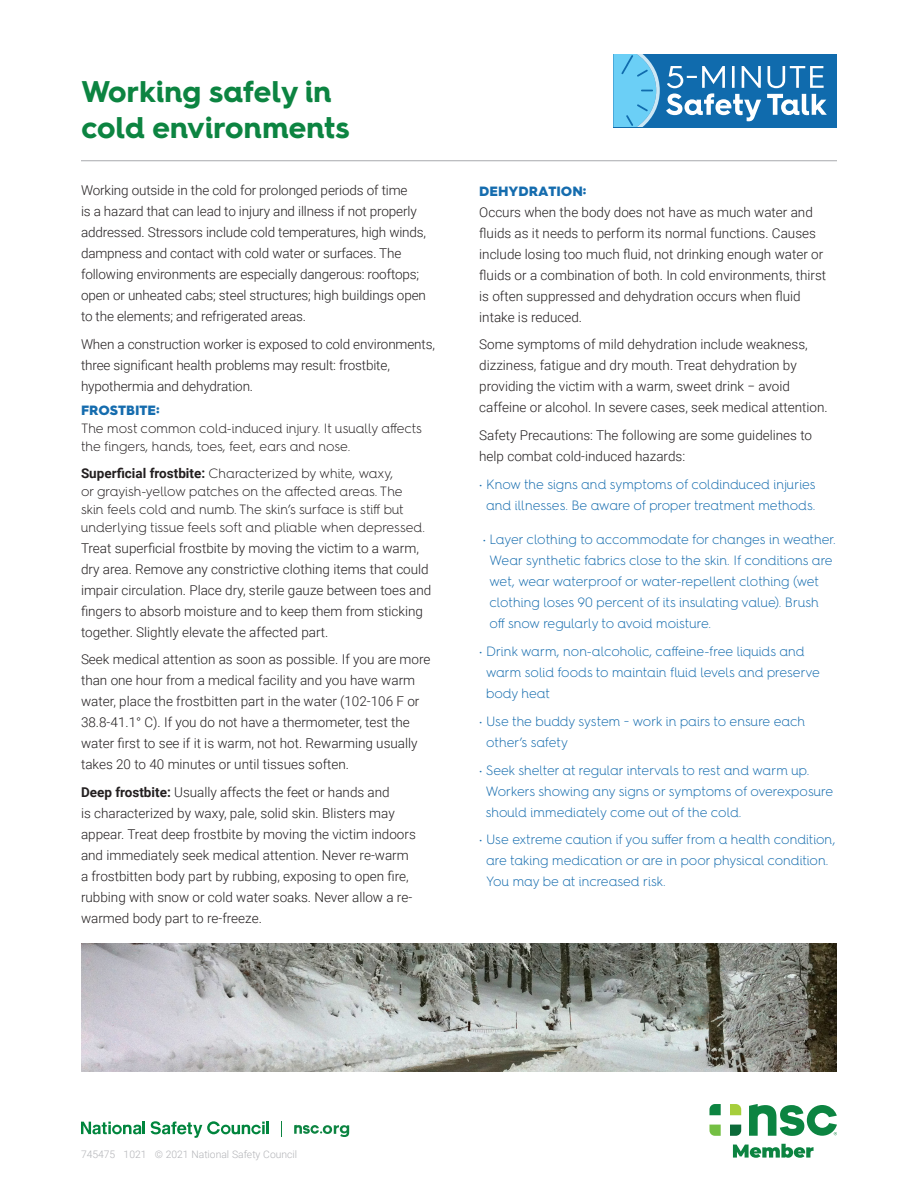
<style>
.page{position:relative;width:918px;height:1188px;background:#fff}
.page>*{position:absolute;margin:0;border:0;box-sizing:border-box;transform-origin:0 0}
.t1{font:700 30px/36px "Hurme Geometric Sans 4";letter-spacing:-.01em;color:#0c8441}
.t2{font:300 13.5px/21px "Roboto";color:#231f20}
.t3{font:300 13.5px/21px "Hurme Geometric Sans 4";letter-spacing:-.005em;color:#156cae}
.t4{font:300 13.5px/18px "Hurme Geometric Sans 4";color:#231f20}
.t5{font:900 13.5px "Hurme Geometric Sans 4";color:#156cae}
.t6{font:300 10.35px "Roboto";color:#b2b3b7}
.s1{font-family:"Roboto";font-weight:700}
.s2{font-weight:700}
</style>
<div class="page">
<svg style="left:709px;top:1104px;width:12px;height:11px"></svg>
<svg style="left:709px;top:1125px;width:12px;height:11px"></svg>
<svg style="left:730px;top:1104px;width:11px;height:11px"></svg>
<svg style="left:730px;top:1125px;width:11px;height:11px"></svg>
<svg style="left:749px;top:1104px;width:88px;height:32px"></svg>
<svg style="left:733px;top:1144px;width:81px;height:14px"></svg>
<svg style="left:151px;top:1121px;width:118px;height:17px"></svg>
<svg style="left:81px;top:1122px;width:64px;height:12px"></svg>
<svg style="left:294px;top:1125px;width:55px;height:12px"></svg>
<svg style="left:281px;top:1121px;width:1px;height:16px"></svg>
<hr style="left:81px;top:160px;width:756px;height:1px;background:#a8a9ad">
<div style="left:613px;top:54px;width:224px;height:73px;background:#106bad"></div>
<svg style="left:666px;top:66px;width:161px;height:55px"></svg>
<svg style="left:613px;top:54px;width:47px;height:73px"></svg>
<img style="left:81px;top:944px;width:756px;height:127px">
<p class="t1" style="left:81px;top:73px;width:270px">Working safely in cold environments</p>
<p class="t2" style="left:81px;top:179px;width:347px">Working outside in the cold for prolonged periods of time<br>is a hazard that can lead to injury and illness if not properly addressed. Stressors include cold temperatures, high winds, dampness and contact with cold water or surfaces. The following environments are especially dangerous: rooftops; open or unheated cabs; steel structures; high buildings open to the elements; and refrigerated areas.</p>
<p class="t2" style="left:81px;top:333px;width:356px">When a construction worker is exposed to cold environments, three significant health problems may result: frostbite, hypothermia and dehydration.</p>
<h1 class="t5" style="left:81px;top:401px;width:80px">FROSTBITE:</h1>
<p class="t4" style="left:81px;top:419px;width:343px">The most common cold-induced injury. It usually affects the fingers, hands, toes, feet, ears and nose.</p>
<p class="t4" style="left:81px;top:464px;width:345px"><span class="s1">Superficial frostbite:</span> Characterized by white, waxy,<br>or grayish-yellow patches on the affected areas. The skin feels cold and numb. The skin’s surface is stiff but underlying tissue feels soft and pliable when depressed.</p>
<p class="t2" style="left:81px;top:537px;width:352px">Treat superficial frostbite by moving the victim to a warm, dry area. Remove any constrictive clothing items that could impair circulation. Place dry, sterile gauze between toes and fingers to absorb moisture and to keep them from sticking together. Slightly elevate the affected part.</p>
<p class="t2" style="left:81px;top:649px;width:351px">Seek medical attention as soon as possible. If you are more than one hour from a medical facility and you have warm water, place the frostbitten part in the water (102-106 F or 38.8-41.1° C). If you do not have a thermometer, test the water first to see if it is warm, not hot. Rewarming usually takes 20 to 40 minutes or until tissues soften.</p>
<p class="t2" style="left:81px;top:781px;width:336px"><span class="s2">Deep frostbite:</span> Usually affects the feet or hands and<br>is characterized by waxy, pale, solid skin. Blisters may appear. Treat deep frostbite by moving the victim indoors and immediately seek medical attention. Never re-warm a frostbitten body part by rubbing, exposing to open fire, rubbing with snow or cold water soaks. Never allow a re&shy;warmed body part to re-freeze.</p>
<h1 class="t5" style="left:479px;top:181px;width:109px">DEHYDRATION:</h1>
<p class="t2" style="left:479px;top:201px;width:348px">Occurs when the body does not have as much water and fluids as it needs to perform its normal functions. Causes include losing too much fluid, not drinking enough water or fluids or a combination of both. In cold environments, thirst is often suppressed and dehydration occurs when fluid intake is reduced.</p>
<p class="t2" style="left:479px;top:334px;width:350px">Some symptoms of mild dehydration include weakness, dizziness, fatigue and dry mouth. Treat dehydration by providing the victim with a warm, sweet drink − avoid caffeine or alcohol. In severe cases, seek medical attention.</p>
<p class="t2" style="left:479px;top:424px;width:334px">Safety Precautions: The following are some guidelines to help combat cold-induced hazards:</p>
<p class="t3" style="left:479px;top:473px;width:338px;text-align:center">• Know the signs and symptoms of coldinduced injuries and illnesses. Be aware of proper treatment methods.</p>
<p class="t3" style="left:490px;top:529px;width:348px;text-indent:-7px">• Layer clothing to accommodate for changes in weather.<br>Wear synthetic fabrics close to the skin. If conditions are wet, wear waterproof or water-repellent clothing (wet clothing loses 90 percent of its insulating value). Brush off snow regularly to avoid moisture.</p>
<p class="t3" style="left:486px;top:641px;width:335px;text-indent:-7px">• Drink warm, non-alcoholic, caffeine-free liquids and warm solid foods to maintain fluid levels and preserve body heat</p>
<p class="t3" style="left:486px;top:710px;width:321px;text-indent:-7px">• Use the buddy system − work in pairs to ensure each other’s safety</p>
<p class="t3" style="left:486px;top:759px;width:349px;text-indent:-7px">• Seek shelter at regular intervals to rest and warm up.<br>Workers showing any signs or symptoms of overexposure should immediately come out of the cold.</p>
<p class="t3" style="left:486px;top:829px;width:351px;text-indent:-7px">• Use extreme caution if you suffer from a health condition, are taking medication or are in poor physical condition.<br>You may be at increased risk.</p>
<p class="t6" style="left:81px;top:1147px;width:218px">745475 1021 © 2021 National Safety Council</p>
</div>
